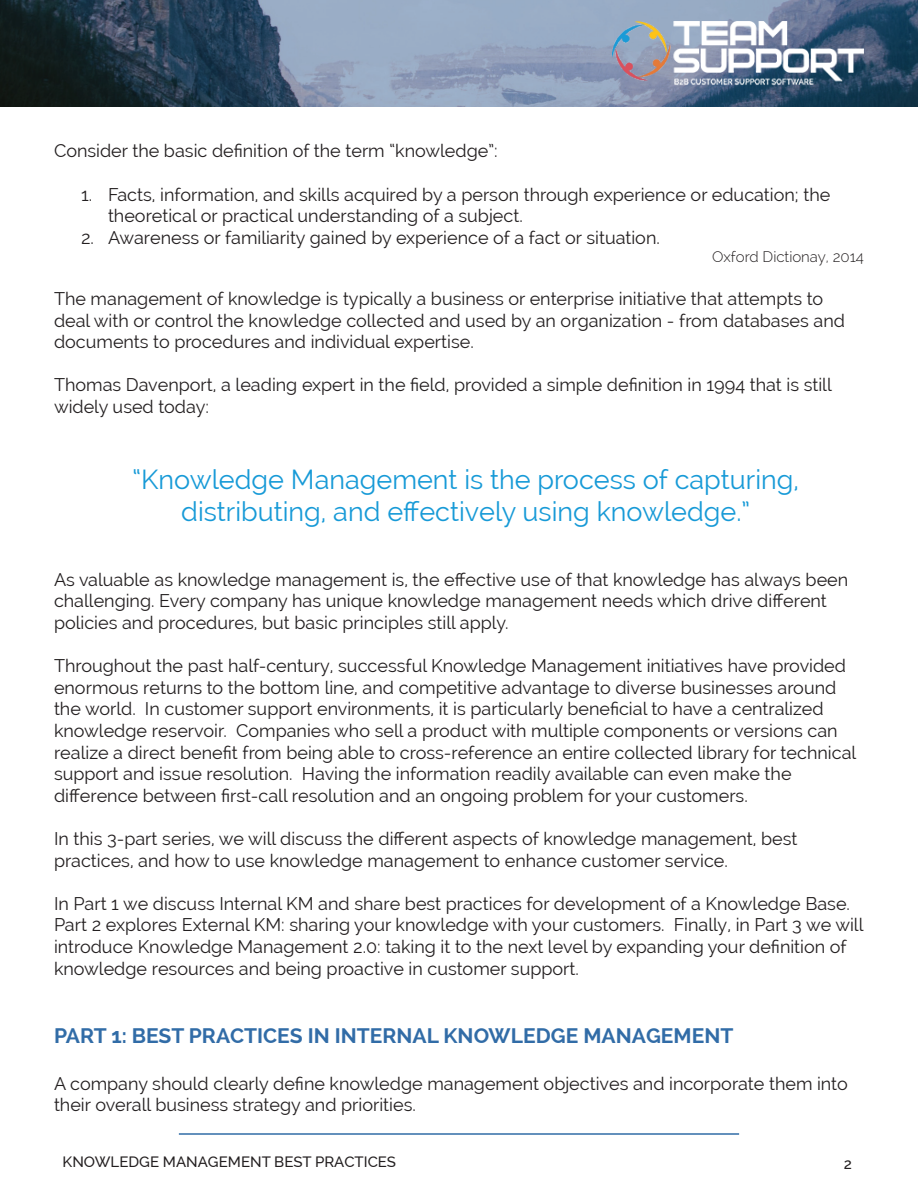
<style>
.page{position:relative;width:918px;height:1188px;background:#fff}
.page>*{position:absolute;margin:0;border:0;box-sizing:border-box;transform-origin:0 0}
.t1{font:27px/32.4px "Raleway";color:#179ad7;text-align:center}
.t2{font:700 21px "Raleway";color:#316ca7}
.t3{font:18px/21.6px "Raleway";color:#231f20}
.t4{font:500 15px "Raleway";color:#231f20}
.t5{font:300 15px "Raleway";color:#231f20}
</style>
<div class="page">
<hr style="left:179px;top:1133px;width:560px;height:2px;background:#316ca7">
<svg style="left:0;top:0;width:918px;height:106px"></svg>
<img style="left:612px;top:21px;width:252px;height:64px">
<p class="t3" style="left:54px;top:140px;width:445px">Consider the basic definition of the term “knowledge”:</p>
<p class="t3" style="left:108px;top:183px;width:724px;text-indent:-27px">1. Facts, information, and skills acquired by a person through experience or education; the theoretical or practical understanding of a subject.</p>
<p class="t3" style="left:81px;top:227px;width:580px">2. Awareness or familiarity gained by experience of a fact or situation.</p>
<p class="t5" style="left:712px;top:248px;width:153px">Oxford Dictionay, 2014</p>
<p class="t3" style="left:54px;top:288px;width:793px">The management of knowledge is typically a business or enterprise initiative that attempts to deal with or control the knowledge collected and used by an organization - from databases and documents to procedures and individual expertise.</p>
<p class="t3" style="left:54px;top:374px;width:779px">Thomas Davenport, a leading expert in the field, provided a simple definition in 1994 that is still widely used today:</p>
<h1 class="t1" style="left:133px;top:463px;width:668px">“Knowledge Management is the process of capturing, distributing, and effectively using knowledge.”</h1>
<p class="t3" style="left:54px;top:569px;width:796px">As valuable as knowledge management is, the effective use of that knowledge has always been challenging. Every company has unique knowledge management needs which drive different policies and procedures, but basic principles still apply.</p>
<p class="t3" style="left:54px;top:655px;width:804px">Throughout the past half-century, successful Knowledge Management initiatives have provided enormous returns to the bottom line, and competitive advantage to diverse businesses around the world. In customer support environments, it is particularly beneficial to have a centralized knowledge reservoir. Companies who sell a product with multiple components or versions can realize a direct benefit from being able to cross-reference an entire collected library for technical support and issue resolution. Having the information readily available can even make the difference between first-call resolution and an ongoing problem for your customers.</p>
<p class="t3" style="left:54px;top:828px;width:745px">In this 3-part series, we will discuss the different aspects of knowledge management, best practices, and how to use knowledge management to enhance customer service.</p>
<p class="t3" style="left:54px;top:893px;width:811px">In Part 1 we discuss Internal KM and share best practices for development of a Knowledge Base.<br>Part 2 explores External KM: sharing your knowledge with your customers. Finally, in Part 3 we will introduce Knowledge Management 2.0: taking it to the next level by expanding your definition of knowledge resources and being proactive in customer support.</p>
<p class="t2" style="left:54px;top:1024px;width:681px">PART 1: BEST PRACTICES IN INTERNAL KNOWLEDGE MANAGEMENT</p>
<p class="t3" style="left:54px;top:1073px;width:795px">A company should clearly define knowledge management objectives and incorporate them into their overall business strategy and priorities.</p>
<p class="t4" style="left:63px;top:1153px;width:335px">KNOWLEDGE MANAGEMENT BEST PRACTICES</p>
<p class="t4" style="left:844px;top:1155px;width:10px">2</p>
</div>
